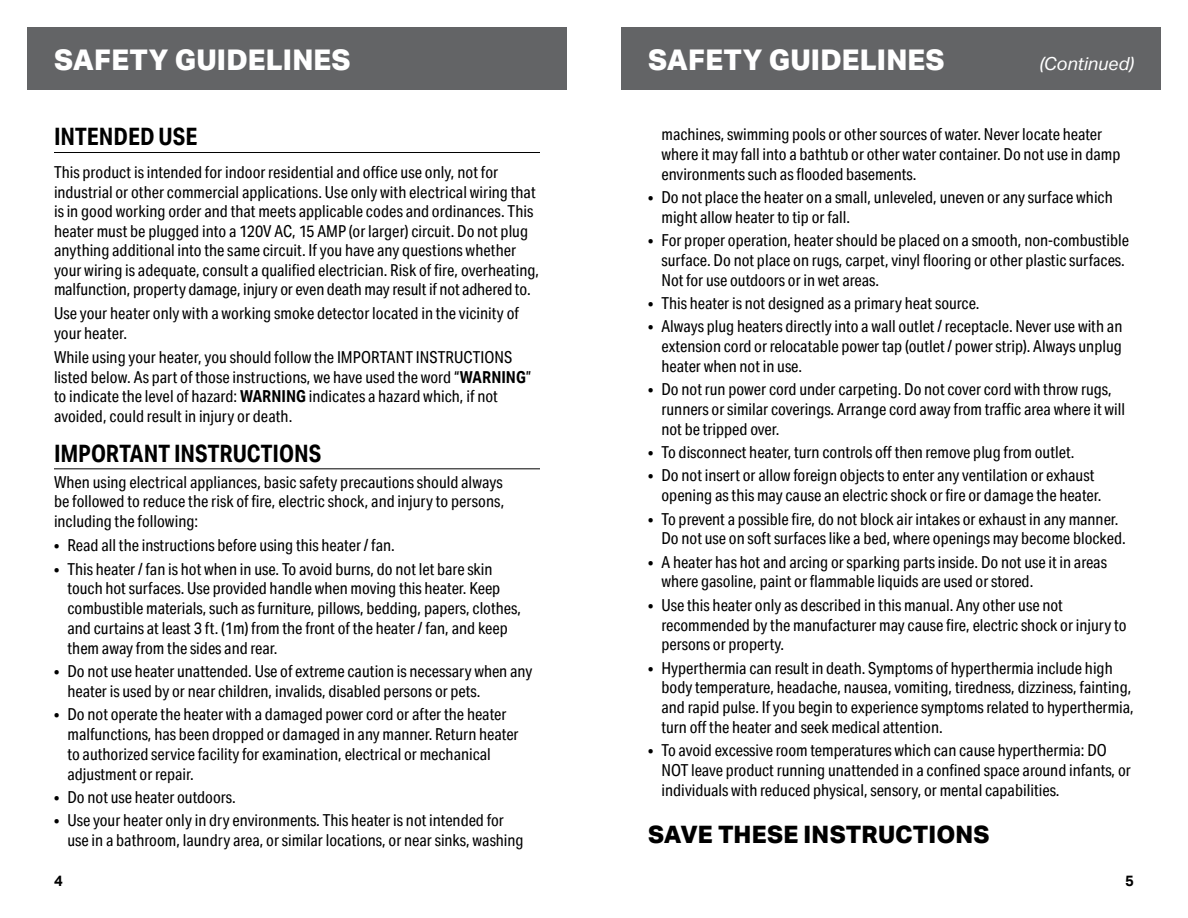
<style>
.page{position:relative;width:1188px;height:918px;background:#fff}
.page>*{position:absolute;margin:0;border:0;box-sizing:border-box;transform-origin:0 0}
.t1{font:800 28.5px "Aktiv Grotesk";letter-spacing:.005em;color:#fff}
.t2{font:700 24px "Aktiv Grotesk Cd";color:#000}
.t3{font:800 24px "Aktiv Grotesk";letter-spacing:.005em;color:#000}
.t4{font:italic 18px "Aktiv Grotesk";color:#fff}
.t5{font:16.5px/19.8px "Aktiv Grotesk Cd";color:#000}
.t6{font:700 15px "Aktiv Grotesk";color:#000}
.s1{font-weight:700}
</style>
<div class="page">
<div style="left:621px;top:27px;width:540px;height:63px;background:#636466"></div>
<div style="left:27px;top:27px;width:540px;height:63px;background:#636466"></div>
<hr style="left:54px;top:152px;width:486px;height:1px;background:#000">
<hr style="left:54px;top:468px;width:486px;height:1px;background:#000">
<h1 class="t1" style="left:54px;top:43px;width:298px">SAFETY GUIDELINES</h1>
<h2 class="t2" style="left:54px;top:122px;width:145px">INTENDED USE</h2>
<p class="t5" style="left:54px;top:163px;width:487px">This product is intended for indoor residential and office use only, not for industrial or other commercial applications. Use only with electrical wiring that is in good working order and that meets applicable codes and ordinances. This heater must be plugged into a 120V AC, 15 AMP (or larger) circuit. Do not plug anything additional into the same circuit. If you have any questions whether your wiring is adequate, consult a qualified electrician. Risk of fire, overheating, malfunction, property damage, injury or even death may result if not adhered to.</p>
<p class="t5" style="left:54px;top:304px;width:466px">Use your heater only with a working smoke detector located in the vicinity of your heater.</p>
<p class="t5" style="left:54px;top:347px;width:479px">While using your heater, you should follow the IMPORTANT INSTRUCTIONS listed below. As part of those instructions, we have used the word “<span class="s1">WARNING</span>” to indicate the level of hazard: <span class="s1">WARNING</span> indicates a hazard which, if not avoided, could result in injury or death.</p>
<h2 class="t2" style="left:54px;top:438px;width:269px">IMPORTANT INSTRUCTIONS</h2>
<p class="t5" style="left:54px;top:472px;width:452px;text-align:justify">When using electrical appliances, basic safety precautions should always be followed to reduce the risk of fire, electric shock, and injury to persons, including the following:</p>
<p class="t5" style="left:54px;top:535px;width:342px">• Read all the instructions before using this heater / fan.</p>
<p class="t5" style="left:67px;top:559px;width:455px;text-indent:-13px">• This heater / fan is hot when in use. To avoid burns, do not let bare skin touch hot surfaces. Use provided handle when moving this heater. Keep combustible materials, such as furniture, pillows, bedding, papers, clothes, and curtains at least 3 ft. (1m) from the front of the heater / fan, and keep them away from the sides and rear.</p>
<p class="t5" style="left:67px;top:661px;width:466px;text-indent:-13px">• Do not use heater unattended. Use of extreme caution is necessary when any heater is used by or near children, invalids, disabled persons or pets.</p>
<p class="t5" style="left:67px;top:704px;width:453px;text-indent:-13px">• Do not operate the heater with a damaged power cord or after the heater malfunctions, has been dropped or damaged in any manner. Return heater to authorized service facility for examination, electrical or mechanical adjustment or repair.</p>
<p class="t5" style="left:54px;top:787px;width:183px">• Do not use heater outdoors.</p>
<p class="t5" style="left:67px;top:810px;width:458px;text-indent:-13px">• Use your heater only in dry environments. This heater is not intended for use in a bathroom, laundry area, or similar locations, or near sinks, washing</p>
<h1 class="t1" style="left:648px;top:43px;width:298px">SAFETY GUIDELINES</h1>
<p class="t4" style="left:1039px;top:53px;width:96px">(Continued)</p>
<p class="t5" style="left:662px;top:124px;width:460px">machines, swimming pools or other sources of water. Never locate heater where it may fall into a bathtub or other water container. Do not use in damp environments such as flooded basements.</p>
<p class="t5" style="left:662px;top:187px;width:453px;text-indent:-13px">• Do not place the heater on a small, unleveled, uneven or any surface which might allow heater to tip or fall.</p>
<p class="t5" style="left:662px;top:230px;width:469px;text-indent:-13px">• For proper operation, heater should be placed on a smooth, non-combustible surface. Do not place on rugs, carpet, vinyl flooring or other plastic surfaces.<br>Not for use outdoors or in wet areas.</p>
<p class="t5" style="left:648px;top:293px;width:333px">• This heater is not designed as a primary heat source.</p>
<p class="t5" style="left:662px;top:316px;width:462px;text-align:justify;text-indent:-13px">• Always plug heaters directly into a wall outlet / receptacle. Never use with an extension cord or relocatable power tap (outlet / power strip). Always unplug heater when not in use.</p>
<p class="t5" style="left:662px;top:379px;width:465px;text-indent:-13px">• Do not run power cord under carpeting. Do not cover cord with throw rugs, runners or similar coverings. Arrange cord away from traffic area where it will not be tripped over.</p>
<p class="t5" style="left:648px;top:442px;width:428px">• To disconnect heater, turn controls off then remove plug from outlet.</p>
<p class="t5" style="left:662px;top:466px;width:441px;text-indent:-13px">• Do not insert or allow foreign objects to enter any ventilation or exhaust opening as this may cause an electric shock or fire or damage the heater.</p>
<p class="t5" style="left:662px;top:509px;width:466px;text-indent:-13px">• To prevent a possible fire, do not block air intakes or exhaust in any manner.<br>Do not use on soft surfaces like a bed, where openings may become blocked.</p>
<p class="t5" style="left:662px;top:552px;width:447px;text-indent:-13px">• A heater has hot and arcing or sparking parts inside. Do not use it in areas where gasoline, paint or flammable liquids are used or stored.</p>
<p class="t5" style="left:662px;top:595px;width:467px;text-indent:-13px">• Use this heater only as described in this manual. Any other use not recommended by the manufacturer may cause fire, electric shock or injury to persons or property.</p>
<p class="t5" style="left:662px;top:658px;width:474px;text-indent:-13px">• Hyperthermia can result in death. Symptoms of hyperthermia include high body temperature, headache, nausea, vomiting, tiredness, dizziness, fainting, and rapid pulse. If you begin to experience symptoms related to hyperthermia, turn off the heater and seek medical attention.</p>
<p class="t5" style="left:662px;top:741px;width:471px;text-indent:-13px">• To avoid excessive room temperatures which can cause hyperthermia: DO<br>NOT leave product running unattended in a confined space around infants, or individuals with reduced physical, sensory, or mental capabilities.</p>
<h2 class="t3" style="left:648px;top:821px;width:343px">SAVE THESE INSTRUCTIONS</h2>
<p class="t6" style="left:54px;top:872px;width:10px">4</p>
<p class="t6" style="left:1125px;top:872px;width:10px">5</p>
</div>
